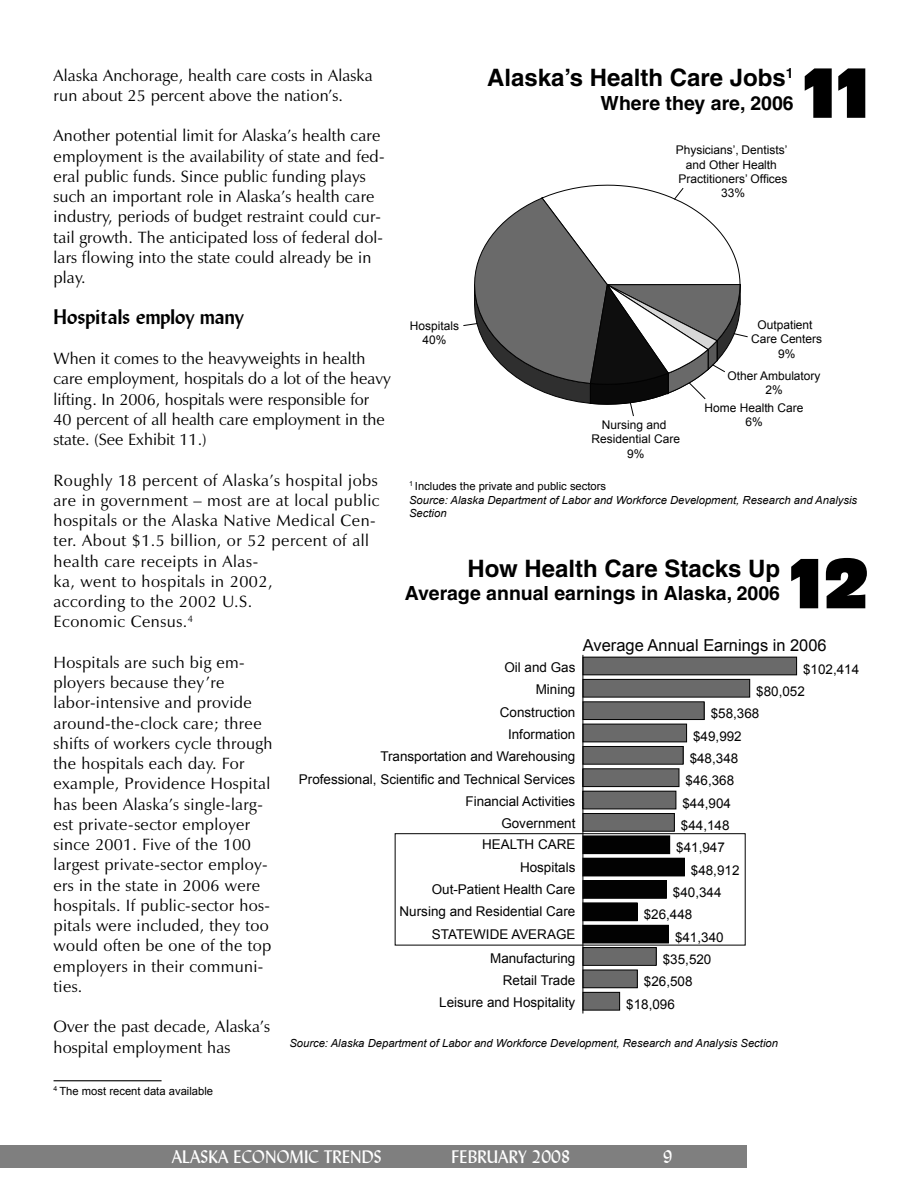
<style>
.page{position:relative;width:918px;height:1188px;background:#fff}
.page>*{position:absolute;margin:0;border:0;box-sizing:border-box;transform-origin:0 0}
.t1{font:66px "Incised 901 BT Compact";color:#000}
.t2{font:700 24px "Helvetica";color:#000}
.t3{font:700 21px "Lydian BT";color:#000}
.t4{font:700 19.5px "Helvetica";color:#000}
.t5{font:18px "Lydian BT";color:#fff}
.t6{font:16.5px/20.2px "Zapf Humanist 601 BT";letter-spacing:.02em;color:#000}
.t7{font:16.5px/20.2px "Zapf Humanist 601 BT";color:#000}
.t8{font:16.5px "Arial";color:#020202}
.t9{font:13.5px/22.4px "Arial";color:#020202;text-align:right}
.t10{font:12px/14.4px "Arial";color:#020202;text-align:center}
.t11{font:11.25px "Arial";color:#000}
.t12{font:italic 11.1px/13.5px "Arial";color:#000}
.s1{font-style:normal}
</style>
<div class="page">
<div style="left:0;top:1145px;width:746px;height:23px;background:#7f7f7f"></div>
<hr style="left:54px;top:1080px;width:108px;height:1px;background:#000">
<div style="left:583px;top:657px;width:214px;height:18px;background:#6a6a6a"></div>
<div style="left:583px;top:657px;width:214px;height:18px;border:1px solid #020202"></div>
<div style="left:583px;top:679px;width:167px;height:18px;background:#6a6a6a"></div>
<div style="left:583px;top:679px;width:167px;height:18px;border:1px solid #020202"></div>
<div style="left:583px;top:702px;width:121px;height:18px;background:#6a6a6a"></div>
<div style="left:583px;top:702px;width:121px;height:18px;border:1px solid #020202"></div>
<div style="left:583px;top:724px;width:104px;height:18px;background:#6a6a6a"></div>
<div style="left:583px;top:724px;width:104px;height:18px;border:1px solid #020202"></div>
<div style="left:583px;top:746px;width:100px;height:18px;background:#6a6a6a"></div>
<div style="left:583px;top:746px;width:100px;height:18px;border:1px solid #020202"></div>
<div style="left:583px;top:769px;width:96px;height:18px;background:#6a6a6a"></div>
<div style="left:583px;top:769px;width:96px;height:18px;border:1px solid #020202"></div>
<div style="left:583px;top:791px;width:93px;height:18px;background:#6a6a6a"></div>
<div style="left:583px;top:791px;width:93px;height:18px;border:1px solid #020202"></div>
<div style="left:583px;top:814px;width:91px;height:17px;background:#6a6a6a"></div>
<div style="left:583px;top:813px;width:92px;height:18px;border:1px solid #020202"></div>
<div style="left:583px;top:836px;width:87px;height:18px;background:#020202"></div>
<div style="left:583px;top:858px;width:101px;height:18px;background:#020202"></div>
<div style="left:583px;top:881px;width:83px;height:17px;background:#020202"></div>
<div style="left:583px;top:880px;width:84px;height:19px;border:1px solid #020202"></div>
<div style="left:583px;top:903px;width:54px;height:18px;background:#020202"></div>
<div style="left:583px;top:925px;width:85px;height:18px;background:#020202"></div>
<div style="left:583px;top:948px;width:73px;height:17px;background:#6a6a6a"></div>
<div style="left:583px;top:947px;width:73px;height:19px;border:1px solid #020202"></div>
<div style="left:583px;top:970px;width:54px;height:18px;background:#6a6a6a"></div>
<div style="left:583px;top:970px;width:55px;height:18px;border:1px solid #020202"></div>
<div style="left:583px;top:992px;width:37px;height:18px;background:#6a6a6a"></div>
<div style="left:583px;top:992px;width:37px;height:18px;border:1px solid #020202"></div>
<hr style="left:583px;top:655px;width:1px;height:358px;background:#020202">
<svg style="left:464px;top:185px;width:284px;height:231px"></svg>
<p class="t6" style="left:54px;top:66px;width:321px">Alaska Anchorage, health care costs in Alaska run about 25 percent above the nation’s.</p>
<p class="t6" style="left:54px;top:127px;width:332px">Another potential limit for Alaska’s health care employment is the availability of state and fed&shy;eral public funds. Since public funding plays such an important role in Alaska’s health care industry, periods of budget restraint could cur&shy;tail growth. The anticipated loss of federal dol&shy;lars flowing into the state could already be in play.</p>
<p class="t3" style="left:54px;top:303px;width:192px">Hospitals employ many</p>
<p class="t7" style="left:54px;top:350px;width:339px">When it comes to the heavyweights in health care employment, hospitals do a lot of the heavy lifting. In 2006, hospitals were responsible for 40 percent of all health care employment in the state. (See Exhibit 11.)</p>
<p class="t6" style="left:54px;top:471px;width:328px">Roughly 18 percent of Alaska’s hospital jobs are in government – most are at local public hospitals or the Alaska Native Medical Cen&shy;ter. About $1.5 billion, or 52 percent of all health care receipts in Alas-<br>ka, went to hospitals in 2002,<br>according to the 2002 U.S.<br>Economic Census.<sup>4</sup></p>
<p class="t6" style="left:54px;top:654px;width:220px">Hospitals are such big em&shy;ployers because they’re labor-intensive and provide around-the-clock care; three shifts of workers cycle through the hospitals each day. For example, Providence Hospital has been Alaska’s single-larg&shy;est private-sector employer since 2001. Five of the 100 largest private-sector employ&shy;ers in the state in 2006 were hospitals. If public-sector hos&shy;pitals were included, they too would often be one of the top employers in their communi&shy;ties.</p>
<p class="t6" style="left:54px;top:1018px;width:218px">Over the past decade, Alaska’s hospital employment has</p>
<p class="t11" style="left:54px;top:1085px;width:161px"><sup>4</sup> The most recent data available</p>
<h2 class="t2" style="left:487px;top:69px;width:308px">Alaska’s Health Care Jobs<sup>1</sup></h2>
<p class="t4" style="left:601px;top:96px;width:195px">Where they are, 2006</p>
<h1 class="t1" style="left:795px;top:54px;width:84px">11</h1>
<p class="t10" style="left:676px;top:143px;width:113px">Physicians’, Dentists’ and Other Health<br>Practitioners’ Offices<br>33%</p>
<p class="t10" style="left:751px;top:318px;width:73px">Outpatient<br>Care Centers<br>9%</p>
<p class="t10" style="left:410px;top:318px;width:51px">Hospitals<br>40%</p>
<p class="t10" style="left:727px;top:368px;width:95px">Other Ambulatory<br>2%</p>
<p class="t10" style="left:704px;top:400px;width:101px">Home Health Care<br>6%</p>
<p class="t10" style="left:592px;top:418px;width:90px">Nursing and<br>Residential Care<br>9%</p>
<p class="t12" style="left:409px;top:480px;width:450px"><sup>1</sup> <span class="s1">Includes the private and public sectors<br></span>Source: Alaska Department of Labor and Workforce Development, Research and Analysis<br>Section</p>
<h1 class="t1" style="left:781px;top:545px;width:91px">12</h1>
<h2 class="t2" style="left:468px;top:559px;width:314px">How Health Care Stacks Up</h2>
<p class="t4" style="left:405px;top:586px;width:377px">Average annual earnings in Alaska, 2006</p>
<p class="t8" style="left:583px;top:636px;width:245px">Average Annual Earnings in 2006</p>
<p class="t9" style="left:299px;top:656px;width:278px">Oil and Gas<br>Mining<br>Construction<br>Information<br>Transportation and Warehousing<br>Professional, Scientific and Technical Services<br>Financial Activities<br>Government</p>
<p class="t9" style="left:400px;top:833px;width:177px">HEALTH CARE<br>Hospitals<br>Out-Patient Health Care<br>Nursing and Residential Care<br>STATEWIDE AVERAGE</p>
<p class="t9" style="left:439px;top:947px;width:138px">Manufacturing<br>Retail Trade<br>Leisure and Hospitality</p>
<p class="t9" style="left:803px;top:658px;width:58px">$102,414</p>
<p class="t9" style="left:756px;top:680px;width:50px">$80,052</p>
<p class="t9" style="left:711px;top:702px;width:50px">$58,368</p>
<p class="t9" style="left:693px;top:725px;width:50px">$49,992</p>
<p class="t9" style="left:690px;top:747px;width:50px">$48,348</p>
<p class="t9" style="left:686px;top:769px;width:50px">$46,368</p>
<p class="t9" style="left:682px;top:792px;width:50px">$44,904</p>
<p class="t9" style="left:681px;top:814px;width:50px">$44,148</p>
<p class="t9" style="left:676px;top:836px;width:50px">$41,947</p>
<p class="t9" style="left:691px;top:859px;width:50px">$48,912</p>
<p class="t9" style="left:673px;top:881px;width:50px">$40,344</p>
<p class="t9" style="left:644px;top:903px;width:50px">$26,448</p>
<p class="t9" style="left:675px;top:926px;width:50px">$41,340</p>
<p class="t9" style="left:663px;top:948px;width:50px">$35,520</p>
<p class="t9" style="left:644px;top:971px;width:50px">$26,508</p>
<p class="t9" style="left:626px;top:993px;width:50px">$18,096</p>
<p class="t12" style="left:289px;top:1036px;width:490px">Source: Alaska Department of Labor and Workforce Development, Research and Analysis Section</p>
<p class="t5" style="left:172px;top:1146px;width:211px">ALASKA ECONOMIC TRENDS</p>
<p class="t5" style="left:452px;top:1146px;width:121px">FEBRUARY 2008</p>
<p class="t5" style="left:663px;top:1145px;width:11px">9</p>
</div>
